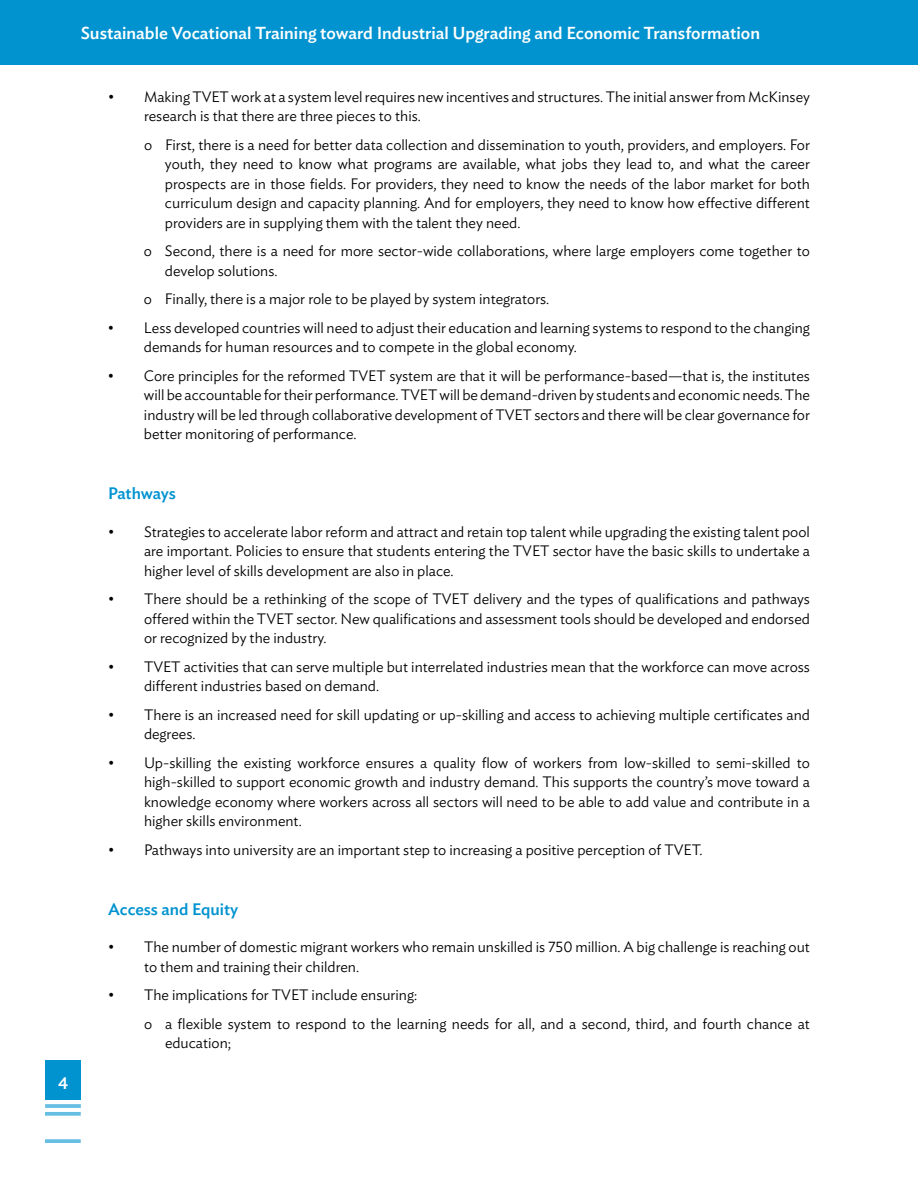
<style>
.page{position:relative;width:918px;height:1188px;background:#fff}
.page>*{position:absolute;margin:0;border:0;box-sizing:border-box;transform-origin:0 0}
.t1{font:500 17.25px "Ideal Sans";color:#fff}
.t2{font:500 16.8px "Ideal Sans";color:#fff}
.t3{font:500 16.5px "Ideal Sans";letter-spacing:-.005em;color:#0093d0}
.t4{font:300 15px/19.5px "Ideal Sans";color:#000}
</style>
<div class="page">
<div style="left:0;top:0;width:918px;height:65px;background:#0093d0"></div>
<div style="left:45px;top:1060px;width:36px;height:40px;background:#0093d0"></div>
<svg style="left:45px;top:1104px;width:36px;height:4px"></svg>
<svg style="left:45px;top:1112px;width:36px;height:4px"></svg>
<svg style="left:45px;top:1139px;width:36px;height:4px"></svg>
<p class="t1" style="left:81px;top:20px;width:681px">Sustainable Vocational Training toward Industrial Upgrading and Economic Transformation</p>
<p class="t2" style="left:58px;top:1070px;width:12px">4</p>
<p class="t4" style="left:144px;top:86px;width:668px;text-indent:-36px">• Making TVET work at a system level requires new incentives and structures. The initial answer from McKinsey research is that there are three pieces to this.</p>
<p class="t4" style="left:165px;top:134px;width:647px;text-align:justify;text-indent:-21px">o First, there is a need for better data collection and dissemination to youth, providers, and employers. For youth, they need to know what programs are available, what jobs they lead to, and what the career prospects are in those fields. For providers, they need to know the needs of the labor market for both curriculum design and capacity planning. And for employers, they need to know how effective different providers are in supplying them with the talent they need.</p>
<p class="t4" style="left:165px;top:240px;width:646px;text-indent:-21px">o Second, there is a need for more sector-wide collaborations, where large employers come together to develop solutions.</p>
<p class="t4" style="left:144px;top:288px;width:407px">o Finally, there is a major role to be played by system integrators.</p>
<p class="t4" style="left:144px;top:317px;width:667px;text-indent:-36px">• Less developed countries will need to adjust their education and learning systems to respond to the changing demands for human resources and to compete in the global economy.</p>
<p class="t4" style="left:144px;top:365px;width:668px;text-align:justify;text-indent:-36px">• Core principles for the reformed TVET system are that it will be performance-based—that is, the institutes will be accountable for their performance. TVET will be demand-driven by students and economic needs. The industry will be led through collaborative development of TVET sectors and there will be clear governance for better monitoring of performance.</p>
<p class="t3" style="left:108px;top:481px;width:69px">Pathways</p>
<p class="t4" style="left:144px;top:521px;width:668px;text-align:justify;text-indent:-36px">• Strategies to accelerate labor reform and attract and retain top talent while upgrading the existing talent pool are important. Policies to ensure that students entering the TVET sector have the basic skills to undertake a higher level of skills development are also in place.</p>
<p class="t4" style="left:144px;top:588px;width:668px;text-align:justify;text-indent:-36px">• There should be a rethinking of the scope of TVET delivery and the types of qualifications and pathways offered within the TVET sector. New qualifications and assessment tools should be developed and endorsed or recognized by the industry.</p>
<p class="t4" style="left:144px;top:656px;width:667px;text-indent:-36px">• TVET activities that can serve multiple but interrelated industries mean that the workforce can move across different industries based on demand.</p>
<p class="t4" style="left:144px;top:704px;width:667px;text-indent:-36px">• There is an increased need for skill updating or up-skilling and access to achieving multiple certificates and degrees.</p>
<p class="t4" style="left:144px;top:752px;width:668px;text-align:justify;text-indent:-36px">• Up-skilling the existing workforce ensures a quality flow of workers from low-skilled to semi-skilled to high-skilled to support economic growth and industry demand. This supports the country’s move toward a knowledge economy where workers across all sectors will need to be able to add value and contribute in a higher skills environment.</p>
<p class="t4" style="left:108px;top:839px;width:596px">• Pathways into university are an important step to increasing a positive perception of TVET.</p>
<p class="t3" style="left:108px;top:897px;width:132px">Access and Equity</p>
<p class="t4" style="left:144px;top:936px;width:668px;text-indent:-36px">• The number of domestic migrant workers who remain unskilled is 750 million. A big challenge is reaching out to them and training their children.</p>
<p class="t4" style="left:144px;top:980px;width:667px;line-height:28.5px;text-indent:-36px">• The implications for TVET include ensuring:<br>o a flexible system to respond to the learning needs for all, and a second, third, and fourth chance at</p>
<p class="t4" style="left:165px;top:1032px;width:68px">education;</p>
</div>
